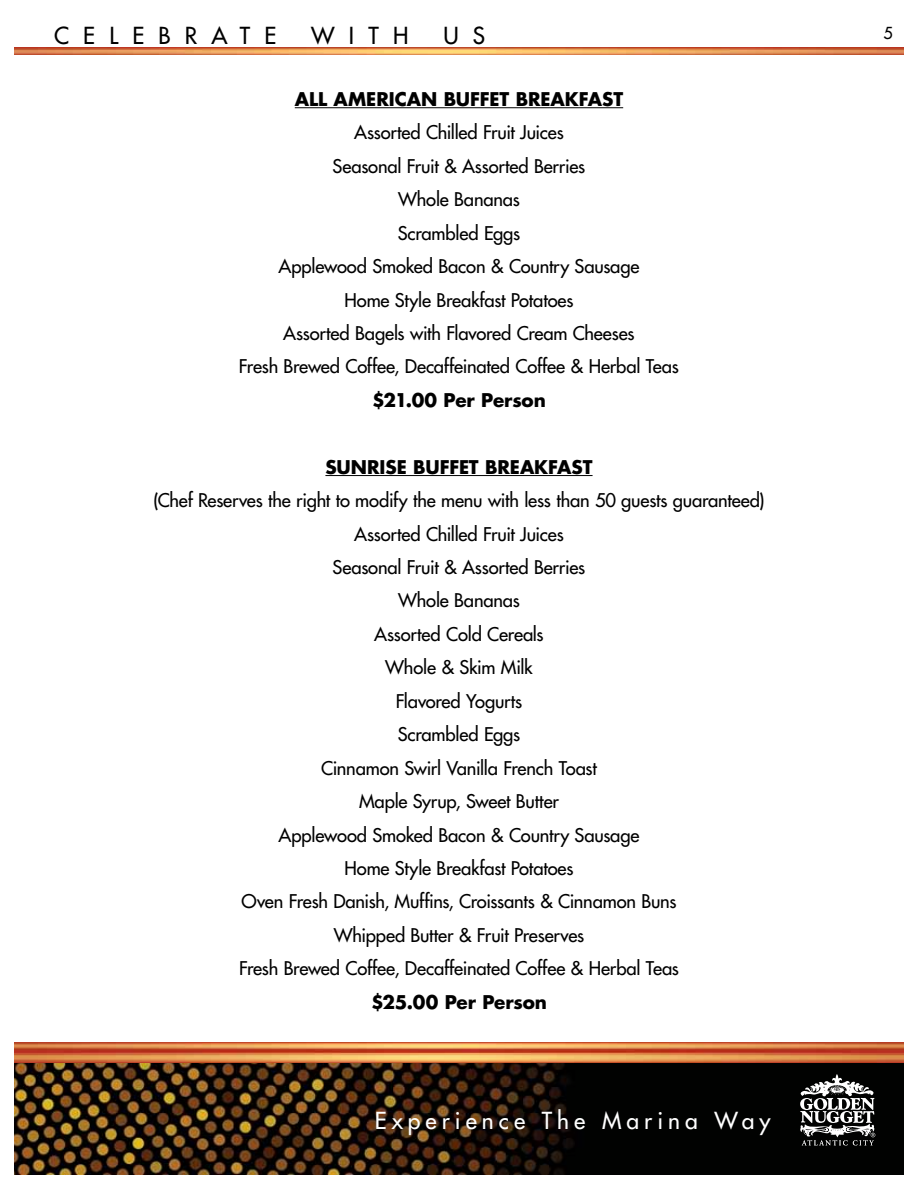
<style>
.page{position:relative;width:918px;height:1188px;background:#fff}
.page>*{position:absolute;margin:0;border:0;box-sizing:border-box;transform-origin:0 0}
.t1{font:500 22.8px "Futura Std";letter-spacing:.22em;color:#fff}
.t2{font:500 22.8px "Futura Std";letter-spacing:.62em;color:#000}
.t3{font:500 18.45px/33.5px "Futura Std";letter-spacing:-.01em;color:#000;text-align:center}
.t4{font:700 18.45px "Futura Std";letter-spacing:-.005em;color:#000}
.t5{font:500 16.2px "Futura Std";color:#000}
</style>
<div class="page">
<img style="left:15px;top:1042px;width:888px;height:21px">
<img style="left:15px;top:48px;width:888px;height:6px">
<div style="left:15px;top:1063px;width:888px;height:111px;background:#010201"></div>
<img style="left:15px;top:1063px;width:559px;height:111px">
<svg style="left:800px;top:1074px;width:75px;height:71px"></svg>
<hr style="left:295px;top:107px;width:328px;height:1px;background:#000">
<hr style="left:325px;top:475px;width:268px;height:1px;background:#000">
<p class="t2" style="left:54px;top:21px;width:224px">CELEBRATE</p>
<p class="t2" style="left:311px;top:21px;width:99px">WITH</p>
<p class="t2" style="left:443px;top:21px;width:43px">U S</p>
<p class="t4" style="left:295px;top:87px;width:330px">ALL AMERICAN BUFFET BREAKFAST</p>
<p class="t3" style="left:239px;top:116px;width:441px">Assorted Chilled Fruit Juices<br>Seasonal Fruit &amp; Assorted Berries<br>Whole Bananas<br>Scrambled Eggs<br>Applewood Smoked Bacon &amp; Country Sausage<br>Home Style Breakfast Potatoes<br>Assorted Bagels with Flavored Cream Cheeses<br>Fresh Brewed Coffee, Decaffeinated Coffee &amp; Herbal Teas</p>
<p class="t4" style="left:372px;top:388px;width:175px">$21.00 Per Person</p>
<p class="t4" style="left:325px;top:455px;width:269px">SUNRISE BUFFET BREAKFAST</p>
<p class="t3" style="left:153px;top:484px;width:613px">(Chef Reserves the right to modify the menu with less than 50 guests guaranteed)<br>Assorted Chilled Fruit Juices<br>Seasonal Fruit &amp; Assorted Berries<br>Whole Bananas<br>Assorted Cold Cereals<br>Whole &amp; Skim Milk<br>Flavored Yogurts<br>Scrambled Eggs<br>Cinnamon Swirl Vanilla French Toast<br>Maple Syrup, Sweet Butter<br>Applewood Smoked Bacon &amp; Country Sausage<br>Home Style Breakfast Potatoes<br>Oven Fresh Danish, Muffins, Croissants &amp; Cinnamon Buns<br>Whipped Butter &amp; Fruit Preserves<br>Fresh Brewed Coffee, Decaffeinated Coffee &amp; Herbal Teas</p>
<p class="t4" style="left:371px;top:990px;width:178px">$25.00 Per Person</p>
<p class="t1" style="left:375px;top:1106px;width:397px">Experience The Marina Way</p>
<p class="t5" style="left:884px;top:23px;width:11px">5</p>
</div>
